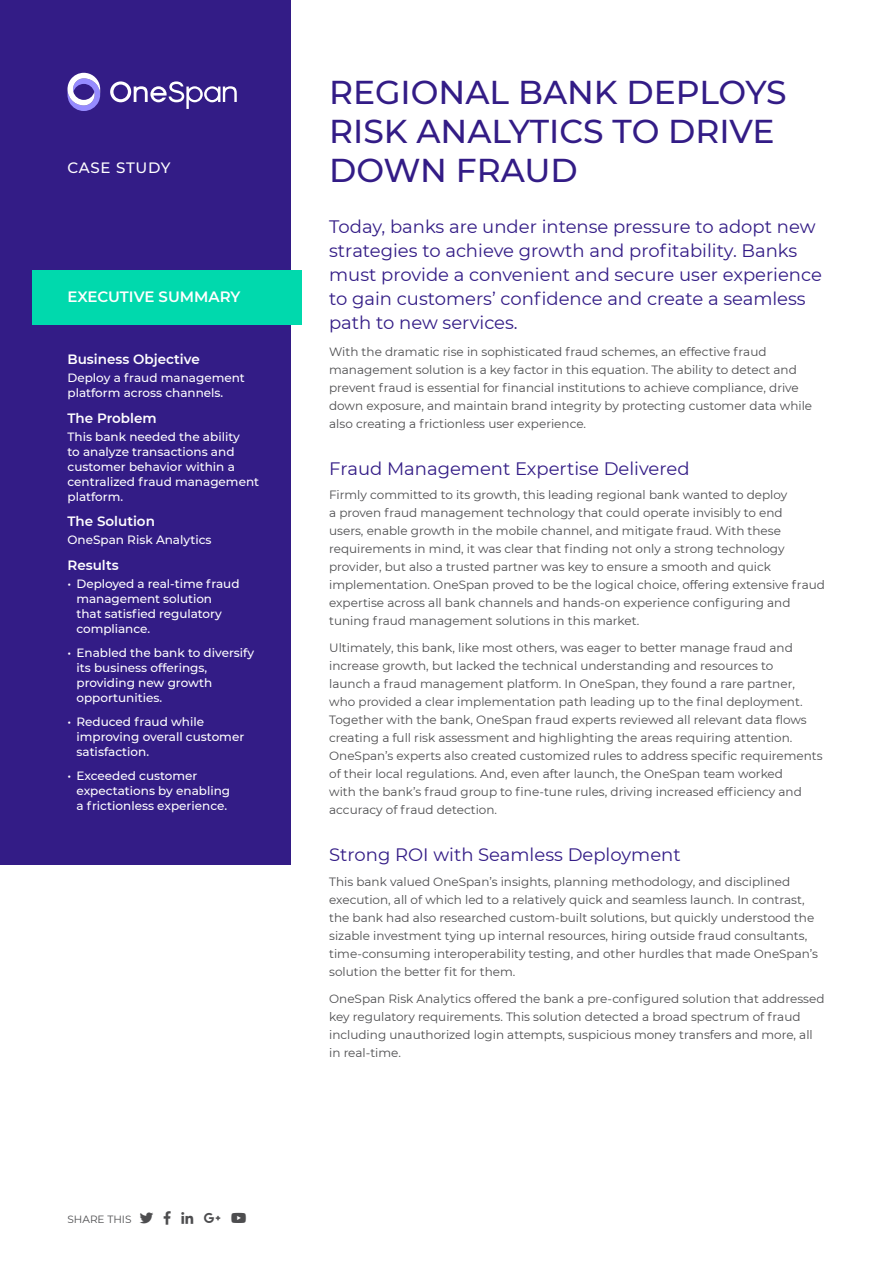
<style>
.page{position:relative;width:893px;height:1263px;background:#fff}
.page>*{position:absolute;margin:0;border:0;box-sizing:border-box;transform-origin:0 0}
.t1{font:500 33px/39px "Montserrat";color:#331c86}
.t2{font:18px/24px "Montserrat";color:#331c86}
.t3{font:600 15px "Montserrat";letter-spacing:-.005em;color:#fff}
.t4{font:500 15px "Montserrat";letter-spacing:.04em;color:#fff}
.t5{font:600 13.5px "Montserrat";color:#fff}
.t6{font:12px/18px "Montserrat";color:#4d4d4f}
.t7{font:500 12px/15px "Montserrat";color:#fff}
.t8{font:10.5px "Montserrat";color:#4d4d4f}
</style>
<div class="page">
<div style="left:0;top:0;width:290px;height:864px;background:#331c86"></div>
<div style="left:33px;top:270px;width:269px;height:54px;background:#00d9ad"></div>
<svg style="left:68px;top:73px;width:32px;height:38px"></svg>
<svg style="left:110px;top:81px;width:127px;height:28px"></svg>
<p class="t4" style="left:68px;top:157px;width:105px">CASE STUDY</p>
<p class="t3" style="left:68px;top:286px;width:174px">EXECUTIVE SUMMARY</p>
<p class="t5" style="left:68px;top:350px;width:134px">Business Objective</p>
<p class="t7" style="left:68px;top:370px;width:179px">Deploy a fraud management platform across channels.</p>
<p class="t5" style="left:68px;top:408px;width:91px">The Problem</p>
<p class="t7" style="left:68px;top:428px;width:193px">This bank needed the ability<br>to analyze transactions and customer behavior within a centralized fraud management platform.</p>
<p class="t5" style="left:68px;top:512px;width:89px">The Solution</p>
<p class="t7" style="left:68px;top:532px;width:146px">OneSpan Risk Analytics</p>
<p class="t5" style="left:68px;top:555px;width:53px">Results</p>
<p class="t7" style="left:76px;top:575px;width:165px;text-indent:-9px">• Deployed a real-time fraud management solution that satisfied regulatory compliance.</p>
<p class="t7" style="left:76px;top:644px;width:179px;text-indent:-9px">• Enabled the bank to diversify its business offerings, providing new growth opportunities.</p>
<p class="t7" style="left:76px;top:713px;width:169px;text-indent:-9px">• Reduced fraud while improving overall customer satisfaction.</p>
<p class="t7" style="left:76px;top:767px;width:155px;text-indent:-9px">• Exceeded customer expectations by enabling a frictionless experience.</p>
<p class="t8" style="left:68px;top:1212px;width:66px">SHARE THIS</p>
<h1 class="t1" style="left:329px;top:72px;width:459px">REGIONAL BANK DEPLOYS<br>RISK ANALYTICS TO DRIVE<br>DOWN FRAUD</h1>
<h2 class="t2" style="left:329px;top:214px;width:494px">Today, banks are under intense pressure to adopt new strategies to achieve growth and profitability. Banks must provide a convenient and secure user experience to gain customers’ confidence and create a seamless path to new services.</h2>
<p class="t6" style="left:329px;top:342px;width:485px">With the dramatic rise in sophisticated fraud schemes, an effective fraud management solution is a key factor in this equation. The ability to detect and prevent fraud is essential for financial institutions to achieve compliance, drive down exposure, and maintain brand integrity by protecting customer data while also creating a frictionless user experience.</p>
<h2 class="t2" style="left:329px;top:456px;width:362px">Fraud Management Expertise Delivered</h2>
<p class="t6" style="left:329px;top:486px;width:497px">Firmly committed to its growth, this leading regional bank wanted to deploy<br>a proven fraud management technology that could operate invisibly to end<br>users, enable growth in the mobile channel, and mitigate fraud. With these requirements in mind, it was clear that finding not only a strong technology provider, but also a trusted partner was key to ensure a smooth and quick implementation. OneSpan proved to be the logical choice, offering extensive fraud expertise across all bank channels and hands-on experience configuring and tuning fraud management solutions in this market.</p>
<p class="t6" style="left:329px;top:639px;width:495px">Ultimately, this bank, like most others, was eager to better manage fraud and increase growth, but lacked the technical understanding and resources to<br>launch a fraud management platform. In OneSpan, they found a rare partner, who provided a clear implementation path leading up to the final deployment.<br>Together with the bank, OneSpan fraud experts reviewed all relevant data flows creating a full risk assessment and highlighting the areas requiring attention.<br>OneSpan’s experts also created customized rules to address specific requirements of their local regulations. And, even after launch, the OneSpan team worked<br>with the bank’s fraud group to fine-tune rules, driving increased efficiency and accuracy of fraud detection.</p>
<h2 class="t2" style="left:329px;top:842px;width:353px">Strong ROI with Seamless Deployment</h2>
<p class="t6" style="left:329px;top:872px;width:490px">This bank valued OneSpan’s insights, planning methodology, and disciplined execution, all of which led to a relatively quick and seamless launch. In contrast, the bank had also researched custom-built solutions, but quickly understood the sizable investment tying up internal resources, hiring outside fraud consultants, time-consuming interoperability testing, and other hurdles that made OneSpan’s solution the better fit for them.</p>
<p class="t6" style="left:329px;top:989px;width:497px">OneSpan Risk Analytics offered the bank a pre-configured solution that addressed key regulatory requirements. This solution detected a broad spectrum of fraud including unauthorized login attempts, suspicious money transfers and more, all in real-time.</p>
</div>
